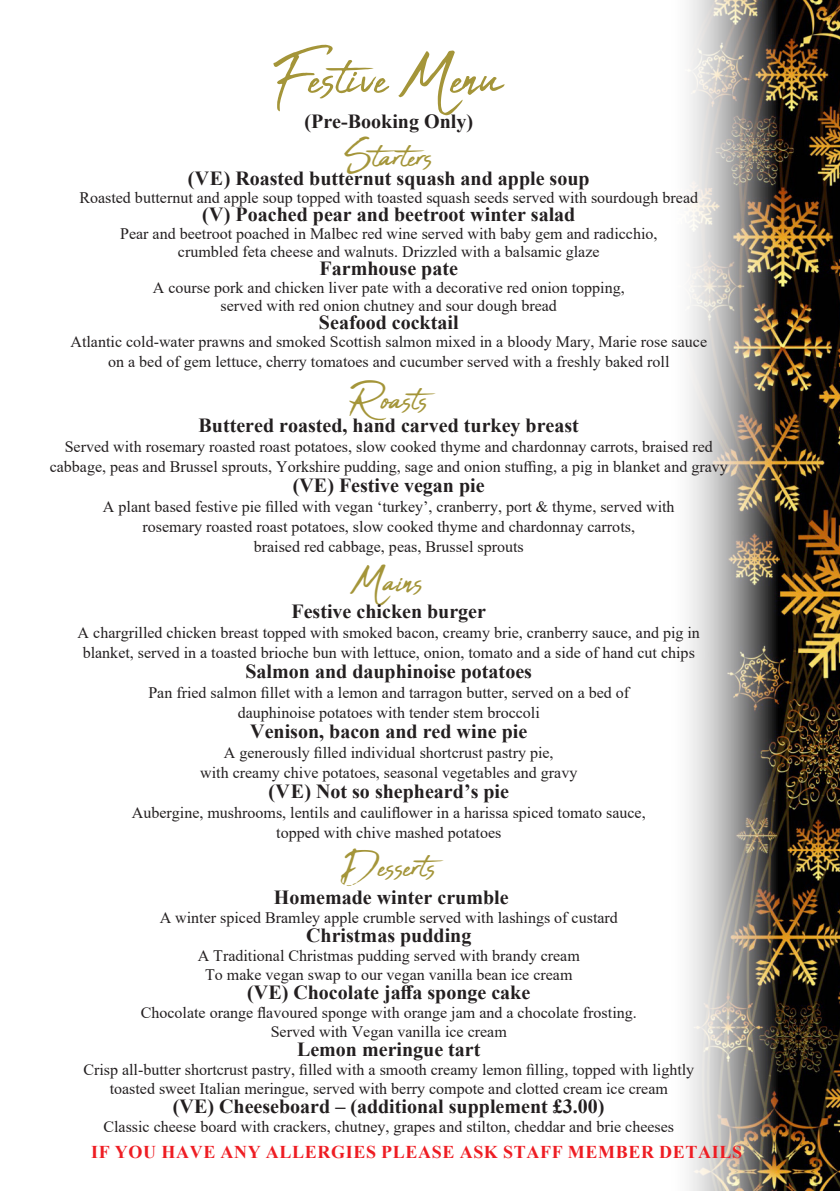
<style>
.page{position:relative;width:840px;height:1191px;background:#fff}
.page>*{position:absolute;margin:0;border:0;box-sizing:border-box;transform-origin:0 0}
.t1{font:76px "Abuget";color:#a49539}
.t2{font:48px "Abuget";color:#a49539}
.t3{font:700 20px "Times New Roman";color:#231f20}
.t4{font:700 18px "Times New Roman";letter-spacing:.035em;color:#ee1d23}
.t5{font:16px/20px "Times New Roman";color:#231f20;text-align:center}
</style>
<div class="page">
<img style="left:689px;top:0;width:150px;height:1191px">
<p class="t1" style="left:274px;top:34px;width:229px">Festive Menu</p>
<p class="t3" style="left:304px;top:106px;width:170px">(Pre-Booking Only)</p>
<p class="t2" style="left:344px;top:129px;width:90px">Starters</p>
<p class="t3" style="left:188px;top:164px;width:403px">(VE) Roasted butternut squash and apple soup</p>
<p class="t5" style="left:79px;top:187px;width:620px">Roasted butternut and apple soup topped with toasted squash seeds served with sourdough bread</p>
<p class="t3" style="left:202px;top:200px;width:374px">(V) Poached pear and beetroot winter salad</p>
<p class="t5" style="left:120px;top:223px;width:538px">Pear and beetroot poached in Malbec red wine served with baby gem and radicchio,</p>
<p class="t5" style="left:178px;top:241px;width:423px">crumbled feta cheese and walnuts. Drizzled with a balsamic glaze</p>
<p class="t3" style="left:319px;top:254px;width:140px">Farmhouse pate</p>
<p class="t5" style="left:153px;top:277px;width:473px">A course pork and chicken liver pate with a decorative red onion topping,</p>
<p class="t5" style="left:220px;top:295px;width:337px">served with red onion chutney and sour dough bread</p>
<p class="t3" style="left:319px;top:308px;width:141px">Seafood cocktail</p>
<p class="t5" style="left:70px;top:331px;width:637px">Atlantic cold-water prawns and smoked Scottish salmon mixed in a bloody Mary, Marie rose sauce</p>
<p class="t5" style="left:108px;top:351px;width:562px">on a bed of gem lettuce, cherry tomatoes and cucumber served with a freshly baked roll</p>
<p class="t2" style="left:349px;top:372px;width:81px">Roasts</p>
<p class="t3" style="left:198px;top:411px;width:381px">Buttered roasted, hand carved turkey breast</p>
<p class="t5" style="left:50px;top:436px;width:679px">Served with rosemary roasted roast potatoes, slow cooked thyme and chardonnay carrots, braised red cabbage, peas and Brussel sprouts, Yorkshire pudding, sage and onion stuffing, a pig in blanket and gravy</p>
<p class="t3" style="left:293px;top:471px;width:193px">(VE) Festive vegan pie</p>
<p class="t5" style="left:103px;top:496px;width:573px">A plant based festive pie filled with vegan ‘turkey’, cranberry, port &amp; thyme, served with</p>
<p class="t5" style="left:142px;top:516px;width:493px">rosemary roasted roast potatoes, slow cooked thyme and chardonnay carrots,</p>
<p class="t5" style="left:253px;top:536px;width:271px">braised red cabbage, peas, Brussel sprouts</p>
<p class="t2" style="left:354px;top:554px;width:71px">Mains</p>
<p class="t3" style="left:291px;top:596px;width:196px">Festive chicken burger</p>
<p class="t5" style="left:78px;top:622px;width:623px">A chargrilled chicken breast topped with smoked bacon, creamy brie, cranberry sauce, and pig in</p>
<p class="t5" style="left:83px;top:642px;width:613px">blanket, served in a toasted brioche bun with lettuce, onion, tomato and a side of hand cut chips</p>
<p class="t3" style="left:245px;top:656px;width:288px">Salmon and dauphinoise potatoes</p>
<p class="t5" style="left:148px;top:682px;width:482px">Pan fried salmon fillet with a lemon and tarragon butter, served on a bed of</p>
<p class="t5" style="left:237px;top:702px;width:303px">dauphinoise potatoes with tender stem broccoli</p>
<p class="t3" style="left:250px;top:716px;width:278px">Venison, bacon and red wine pie</p>
<p class="t5" style="left:224px;top:742px;width:331px">A generously filled individual shortcrust pastry pie,</p>
<p class="t5" style="left:200px;top:762px;width:378px">with creamy chive potatoes, seasonal vegetables and gravy</p>
<p class="t3" style="left:268px;top:776px;width:242px">(VE) Not so shepheard’s pie</p>
<p class="t5" style="left:132px;top:802px;width:515px">Aubergine, mushrooms, lentils and cauliflower in a harissa spiced tomato sauce,</p>
<p class="t5" style="left:276px;top:822px;width:226px">topped with chive mashed potatoes</p>
<p class="t2" style="left:341px;top:839px;width:96px">Desserts</p>
<p class="t3" style="left:274px;top:882px;width:236px">Homemade winter crumble</p>
<p class="t5" style="left:160px;top:906px;width:459px">A winter spiced Bramley apple crumble served with lashings of custard</p>
<p class="t3" style="left:306px;top:920px;width:167px">Christmas pudding</p>
<p class="t5" style="left:198px;top:944px;width:383px">A Traditional Christmas pudding served with brandy cream</p>
<p class="t5" style="left:205px;top:963px;width:369px">To make vegan swap to our vegan vanilla bean ice cream</p>
<p class="t3" style="left:247px;top:977px;width:284px">(VE) Chocolate jaffa sponge cake</p>
<p class="t5" style="left:141px;top:1001px;width:497px">Chocolate orange flavoured sponge with orange jam and a chocolate frosting.</p>
<p class="t5" style="left:270px;top:1020px;width:237px">Served with Vegan vanilla ice cream</p>
<p class="t3" style="left:297px;top:1034px;width:185px">Lemon meringue tart</p>
<p class="t5" style="left:83px;top:1058px;width:612px">Crisp all-butter shortcrust pastry, filled with a smooth creamy lemon filling, topped with lightly</p>
<p class="t5" style="left:110px;top:1077px;width:559px">toasted sweet Italian meringue, served with berry compote and clotted cream ice cream</p>
<p class="t3" style="left:173px;top:1091px;width:433px">(VE) Cheeseboard – (additional supplement £3.00)</p>
<p class="t5" style="left:103px;top:1115px;width:572px">Classic cheese board with crackers, chutney, grapes and stilton, cheddar and brie cheeses</p>
<p class="t4" style="left:91px;top:1138px;width:652px">IF YOU HAVE ANY ALLERGIES PLEASE ASK STAFF MEMBER DETAILS</p>
</div>
